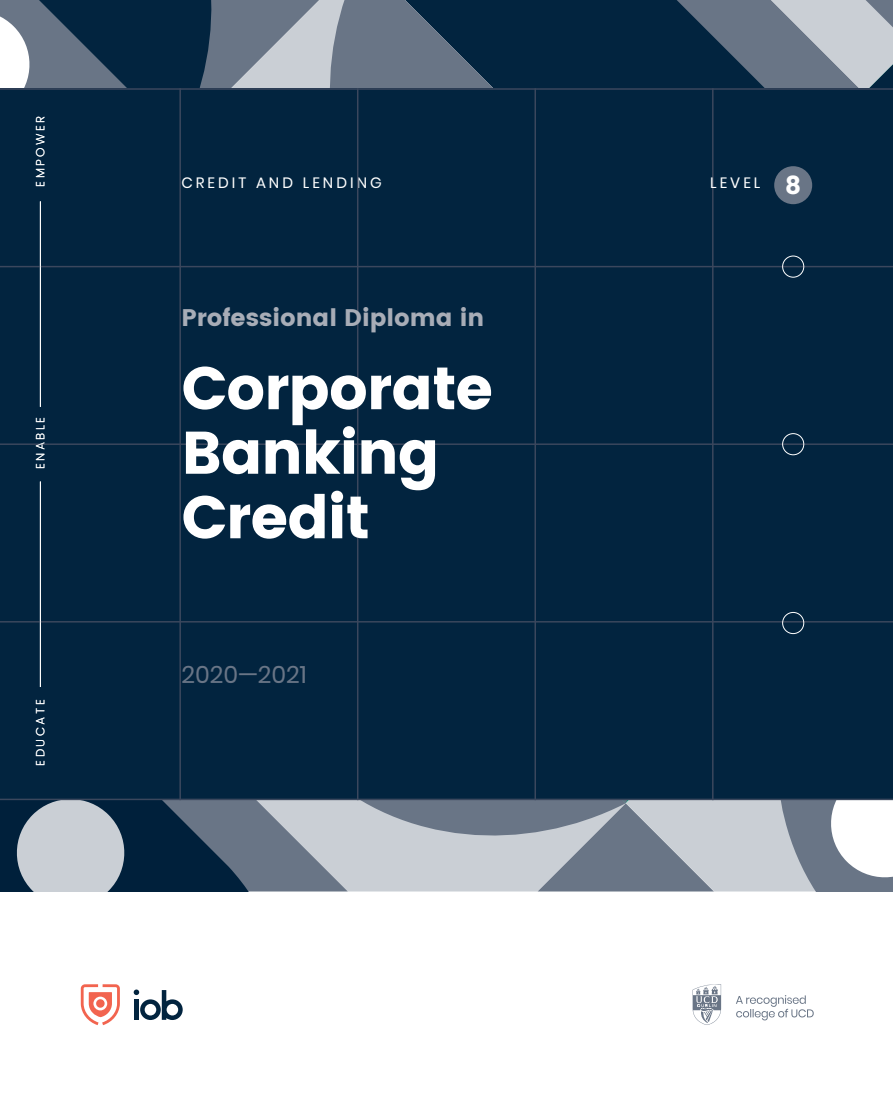
<style>
.page{position:relative;width:893px;height:1106px;background:#fff}
.page>*{position:absolute;margin:0;border:0;box-sizing:border-box;transform-origin:0 0}
.t1{font:60px/64.5px "Poppins";letter-spacing:-.02em;color:#fff}
.t2{font:24.6px "Poppins";color:#fff}
.t3{font:24px "Poppins";color:#a8adb7}
.t4{font:24px "Poppins";color:#697586}
.t5{font:15px "Poppins";letter-spacing:.2em;color:#fff}
.t6{font:300 12px "Poppins";letter-spacing:.2em;color:#fff}
.s1{font-size:24.6px}
</style>
<div class="page">
<svg style="left:0;top:800px;width:893px;height:91px;background:#919ba8"></svg>
<svg style="left:0;top:0;width:893px;height:88px;background:#4d6175"></svg>
<div style="left:0;top:88px;width:893px;height:712px;background:#02243f"></div>
<hr style="left:0;top:88px;width:893px;height:2px;background:#3b475d">
<hr style="left:0;top:266px;width:893px;height:1px;background:#3b475d">
<hr style="left:0;top:443px;width:893px;height:2px;background:#3b475d">
<hr style="left:0;top:621px;width:893px;height:1px;background:#3b475d">
<hr style="left:0;top:798px;width:893px;height:2px;background:#3b475d">
<hr style="left:179px;top:88px;width:2px;height:712px;background:#3b475d">
<hr style="left:357px;top:88px;width:1px;height:712px;background:#3b475d">
<hr style="left:534px;top:88px;width:2px;height:712px;background:#3b475d">
<hr style="left:712px;top:88px;width:1px;height:712px;background:#3b475d">
<svg style="left:693px;top:984px;width:28px;height:41px"></svg>
<svg style="left:736px;top:995px;width:78px;height:25px"></svg>
<svg style="left:134px;top:989px;width:49px;height:31px"></svg>
<div style="left:134px;top:999px;width:5px;height:20px;background:#02243f"></div>
<svg style="left:81px;top:984px;width:39px;height:41px"></svg>
<div style="left:96px;top:999px;width:9px;height:8px;background:#f2644f;border-radius:50%"></div>
<hr style="left:40px;top:201px;width:1px;height:206px;background:#fff">
<hr style="left:40px;top:481px;width:1px;height:206px;background:#fff">
<div style="left:774px;top:166px;width:38px;height:38px;background:#697586;border-radius:50%"></div>
<div style="left:782px;top:256px;width:22px;height:21px;border:1px solid #fff;border-radius:50%"></div>
<div style="left:782px;top:433px;width:22px;height:22px;border:1px solid #fff;border-radius:50%"></div>
<div style="left:782px;top:612px;width:22px;height:22px;border:1px solid #fff;border-radius:50%"></div>
<p class="t6" style="left:32px;top:187px;width:72px;rotate:-90deg">EMPOWER</p>
<p class="t6" style="left:32px;top:469px;width:54px;rotate:-90deg">ENABLE</p>
<p class="t6" style="left:32px;top:765px;width:68px;rotate:-90deg">EDUCATE</p>
<p class="t5" style="left:710px;top:174px;width:92px">LEVEL <span class="s1">8</span></p>
<p class="t5" style="left:181px;top:173px;width:202px">CREDIT AND LENDING</p>
<h2 class="t2" style="left:785px;top:171px;width:17px">S</h2>
<h3 class="t3" style="left:181px;top:303px;width:304px">Professional Diploma in</h3>
<h1 class="t1" style="left:181px;top:356px;width:313px">Corporate<br>Banking<br>Credit</h1>
<h3 class="t4" style="left:181px;top:660px;width:127px">2020—2021</h3>
</div>
